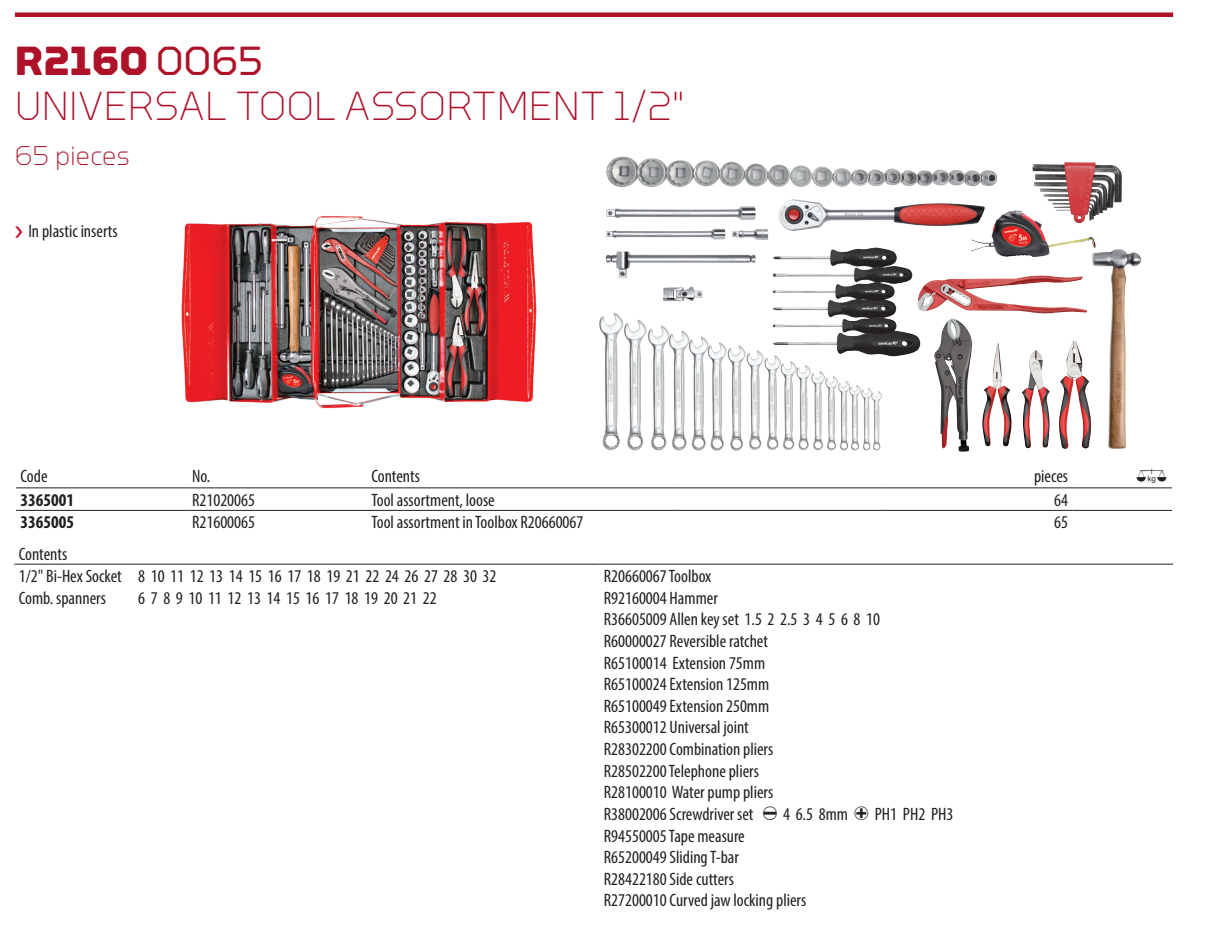
<style>
.page{position:relative;width:1205px;height:926px;background:#fff}
.page>*{position:absolute;margin:0;border:0;box-sizing:border-box;transform-origin:0 0}
.Produktname{font:300 40.5px/45px "GEDORE Type";letter-spacing:-.005em;color:#ae1229}
.Produktname2{font:300 27px "GEDORE Type";letter-spacing:.005em;color:#ae1229}
.Tabelle_Text{font:condensed 18px "Myriad Pro";color:#231f20}
.Kopf_Text{font:condensed 18px "Myriad Pro";letter-spacing:-.005em;color:#231f20}
.Tabelle_Artikelnumme{font:condensed 18px "Myriad Pro";color:#231f20}
.Tabelle_Spalte1{font:700 condensed 18px "Myriad Pro";color:#231f20}
.Kopf_Text_rechtsb{font:condensed 18px "Myriad Pro";color:#231f20}
.Tabelle_Text_rechtsb{font:condensed 18px "Myriad Pro";color:#231f20}
.Kopf_Text_rechtsb-2{font:18px "Gedore";color:#231f20}
.s1{font-weight:700}
.s2{font-weight:400}
.s3{font-family:"GEDORE Type";font-stretch:normal;font-size:25.2px;color:#c3102f}
.s4{font-family:"carolus Piktogramme 1";font-stretch:normal}
</style>
<div class="page">
<img style="left:181px;top:216px;width:356px;height:193px">
<img style="left:1091px;top:249px;width:50px;height:200px">
<img style="left:772px;top:248px;width:103px;height:61px">
<img style="left:971px;top:210px;width:120px;height:47px">
<img style="left:779px;top:199px;width:205px;height:33px">
<img style="left:606px;top:206px;width:149px;height:14px">
<img style="left:732px;top:229px;width:36px;height:11px">
<img style="left:606px;top:228px;width:119px;height:12px">
<img style="left:663px;top:287px;width:39px;height:15px">
<img style="left:606px;top:251px;width:149px;height:27px">
<img style="left:1059px;top:341px;width:32px;height:108px">
<img style="left:1022px;top:350px;width:26px;height:98px">
<img style="left:982px;top:343px;width:16px;height:103px">
<img style="left:934px;top:319px;width:35px;height:133px">
<img style="left:917px;top:275px;width:170px;height:39px">
<img style="left:599px;top:312px;width:23px;height:139px">
<img style="left:622px;top:319px;width:24px;height:132px">
<img style="left:646px;top:325px;width:22px;height:126px">
<img style="left:668px;top:330px;width:19px;height:121px">
<img style="left:687px;top:335px;width:20px;height:116px">
<img style="left:707px;top:342px;width:19px;height:109px">
<img style="left:726px;top:345px;width:19px;height:106px">
<img style="left:745px;top:350px;width:18px;height:100px">
<img style="left:763px;top:355px;width:17px;height:95px">
<img style="left:780px;top:360px;width:15px;height:90px">
<img style="left:795px;top:365px;width:16px;height:86px">
<img style="left:810px;top:371px;width:15px;height:80px">
<img style="left:824px;top:376px;width:14px;height:75px">
<img style="left:837px;top:381px;width:13px;height:70px">
<img style="left:848px;top:385px;width:12px;height:66px">
<img style="left:860px;top:388px;width:11px;height:63px">
<img style="left:870px;top:391px;width:11px;height:60px">
<img style="left:606px;top:157px;width:392px;height:30px">
<img style="left:1031px;top:162px;width:91px;height:62px">
<div style="left:15px;top:12px;width:1157px;height:5px;background:#ae1229"></div>
<hr style="left:14px;top:564px;width:585px;height:1px;background:#231f20">
<hr style="left:599px;top:564px;width:573px;height:1px;background:#231f20">
<hr style="left:16px;top:487px;width:172px;height:1px;background:#231f20">
<hr style="left:188px;top:487px;width:179px;height:1px;background:#231f20">
<hr style="left:367px;top:487px;width:308px;height:1px;background:#231f20">
<hr style="left:675px;top:487px;width:212px;height:1px;background:#231f20">
<hr style="left:887px;top:487px;width:185px;height:1px;background:#231f20">
<hr style="left:1072px;top:487px;width:99px;height:1px;background:#231f20">
<hr style="left:16px;top:510px;width:172px;height:1px;background:#231f20">
<hr style="left:188px;top:510px;width:179px;height:1px;background:#231f20">
<hr style="left:367px;top:510px;width:308px;height:1px;background:#231f20">
<hr style="left:675px;top:510px;width:212px;height:1px;background:#231f20">
<hr style="left:887px;top:510px;width:185px;height:1px;background:#231f20">
<hr style="left:1072px;top:510px;width:99px;height:1px;background:#231f20">
<p class="Produktname" style="left:15px;top:38px;width:671px"><span class="s1">R2160</span> <span class="s2">0065<br></span>UNIVERSAL TOOL ASSORTMENT 1/2"</p>
<p class="Produktname2" style="left:15px;top:140px;width:116px">65 pieces</p>
<p class="Tabelle_Text" style="left:15px;top:220px;width:104px"><span class="s3">›</span> In plastic inserts</p>
<p class="Kopf_Text" style="left:21px;top:466px;width:28px">Code</p>
<p class="Kopf_Text" style="left:192px;top:466px;width:20px">No.</p>
<p class="Kopf_Text" style="left:371px;top:466px;width:50px">Contents</p>
<p class="Kopf_Text_rechtsb" style="left:1033px;top:466px;width:36px">pieces</p>
<p class="Kopf_Text_rechtsb-2" style="left:1136px;top:467px;width:33px">0</p>
<p class="Tabelle_Spalte1" style="left:21px;top:489px;width:55px">3365001</p>
<p class="Tabelle_Artikelnumme" style="left:192px;top:489px;width:64px">R21020065</p>
<p class="Tabelle_Text" style="left:371px;top:489px;width:125px">Tool assortment, loose</p>
<p class="Tabelle_Text_rechtsb" style="left:1054px;top:489px;width:15px">64</p>
<p class="Tabelle_Spalte1" style="left:21px;top:511px;width:55px">3365005</p>
<p class="Tabelle_Artikelnumme" style="left:192px;top:511px;width:64px">R21600065</p>
<p class="Tabelle_Text" style="left:371px;top:511px;width:213px">Tool assortment in Toolbox R20660067</p>
<p class="Tabelle_Text_rechtsb" style="left:1054px;top:511px;width:15px">65</p>
<p class="Kopf_Text" style="left:19px;top:543px;width:50px">Contents</p>
<p class="Tabelle_Text" style="left:19px;top:565px;width:479px">1/2" Bi-Hex Socket 8 10 11 12 13 14 15 16 17 18 19 21 22 24 26 27 28 30 32</p>
<p class="Tabelle_Text" style="left:19px;top:587px;width:89px">Comb. spanners</p>
<p class="Tabelle_Text" style="left:138px;top:587px;width:300px">6 7 8 9 10 11 12 13 14 15 16 17 18 19 20 21 22</p>
<p class="Tabelle_Text" style="left:604px;top:565px;width:109px">R20660067 Toolbox</p>
<p class="Tabelle_Text" style="left:604px;top:587px;width:115px">R92160004 Hammer</p>
<p class="Tabelle_Text" style="left:604px;top:609px;width:277px">R36605009 Allen key set 1.5 2 2.5 3 4 5 6 8 10</p>
<p class="Tabelle_Text" style="left:604px;top:630px;width:166px">R60000027 Reversible ratchet</p>
<p class="Tabelle_Text" style="left:604px;top:652px;width:163px">R65100014 Extension 75mm</p>
<p class="Tabelle_Text" style="left:604px;top:673px;width:167px">R65100024 Extension 125mm</p>
<p class="Tabelle_Text" style="left:604px;top:695px;width:167px">R65100049 Extension 250mm</p>
<p class="Tabelle_Text" style="left:604px;top:717px;width:146px">R65300012 Universal joint</p>
<p class="Tabelle_Text" style="left:604px;top:738px;width:171px">R28302200 Combination pliers</p>
<p class="Tabelle_Text" style="left:604px;top:760px;width:156px">R28502200 Telephone pliers</p>
<p class="Tabelle_Text" style="left:604px;top:781px;width:171px">R28100010 Water pump pliers</p>
<p class="Tabelle_Text" style="left:604px;top:803px;width:351px">R38002006 Screwdriver set <span class="s4">l</span> 4 6.5 8mm <span class="s4">k</span> PH1 PH2 PH3</p>
<p class="Tabelle_Text" style="left:604px;top:825px;width:142px">R94550005 Tape measure</p>
<p class="Tabelle_Text" style="left:604px;top:846px;width:136px">R65200049 Sliding T-bar</p>
<p class="Tabelle_Text" style="left:604px;top:868px;width:131px">R28422180 Side cutters</p>
<p class="Tabelle_Text" style="left:604px;top:889px;width:204px">R27200010 Curved jaw locking pliers</p>
</div>
